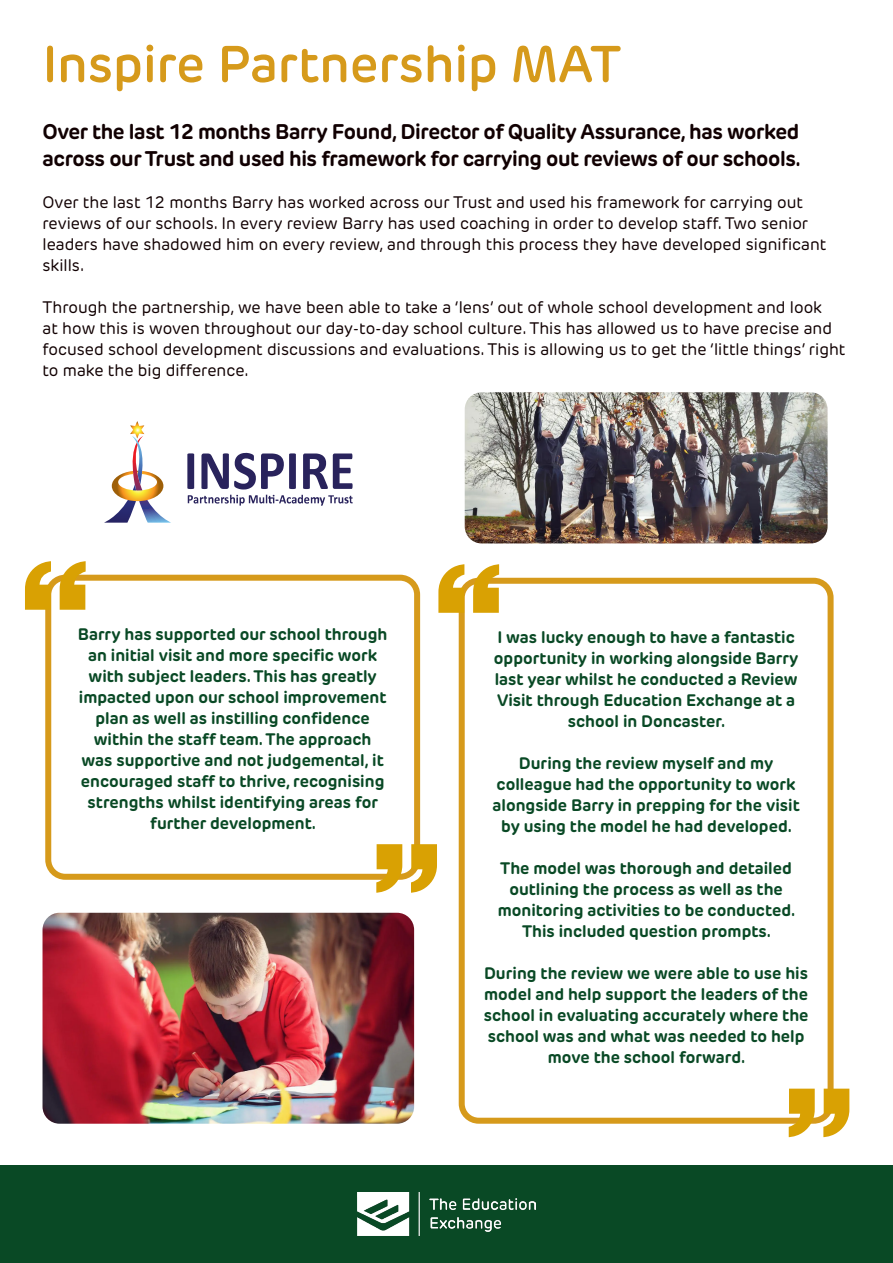
<style>
.page{position:relative;width:893px;height:1263px;background:#fff}
.page>*{position:absolute;margin:0;border:0;box-sizing:border-box;transform-origin:0 0}
.t1{font:600 51px "New Rubrik";color:#d69a1b}
.t2{font:700 21px/27px "New Rubrik";letter-spacing:-.02em;color:#110002}
.t3{font:700 16.5px/21px "New Rubrik";color:#094925;text-align:center}
.t4{font:16.5px/21px "New Rubrik";color:#110002}
</style>
<div class="page">
<div style="left:0;top:1165px;width:893px;height:98px;background:#094925"></div>
<img style="left:357px;top:1192px;width:179px;height:44px">
<svg style="left:187px;top:453px;width:7px;height:36px"></svg>
<svg style="left:201px;top:453px;width:95px;height:36px"></svg>
<svg style="left:303px;top:453px;width:50px;height:36px"></svg>
<svg style="left:188px;top:495px;width:165px;height:11px"></svg>
<img style="left:104px;top:421px;width:67px;height:102px">
<div style="left:45px;top:575px;width:375px;height:305px;border:6px solid #d69a1b;border-radius:17px"></div>
<svg style="left:60px;top:561px;width:26px;height:49px"></svg>
<svg style="left:25px;top:561px;width:26px;height:49px"></svg>
<svg style="left:376px;top:844px;width:26px;height:49px"></svg>
<svg style="left:411px;top:844px;width:26px;height:49px"></svg>
<div style="left:459px;top:578px;width:375px;height:546px;border:6px solid #d69a1b;border-radius:17px"></div>
<svg style="left:473px;top:564px;width:26px;height:49px"></svg>
<svg style="left:438px;top:564px;width:26px;height:49px"></svg>
<svg style="left:789px;top:1089px;width:26px;height:48px"></svg>
<svg style="left:823px;top:1089px;width:26px;height:48px"></svg>
<img style="left:43px;top:913px;width:371px;height:211px">
<img style="left:465px;top:392px;width:363px;height:151px">
<p class="t1" style="left:43px;top:33px;width:580px">Inspire Partnership MAT</p>
<p class="t2" style="left:43px;top:118px;width:760px">Over the last 12 months Barry Found, Director of Quality Assurance, has worked across our Trust and used his framework for carrying out reviews of our schools.</p>
<p class="t4" style="left:43px;top:192px;width:785px">Over the last 12 months Barry has worked across our Trust and used his framework for carrying out reviews of our schools. In every review Barry has used coaching in order to develop staff. Two senior leaders have shadowed him on every review, and through this process they have developed significant skills.</p>
<p class="t4" style="left:43px;top:297px;width:804px">Through the partnership, we have been able to take a ‘lens’ out of whole school development and look<br>at how this is woven throughout our day-to-day school culture. This has allowed us to have precise and focused school development discussions and evaluations. This is allowing us to get the ‘little things’ right to make the big difference.</p>
<p class="t3" style="left:78px;top:623px;width:311px">Barry has supported our school through an initial visit and more specific work with subject leaders. This has greatly impacted upon our school improvement plan as well as instilling confidence within the staff team. The approach was supportive and not judgemental, it encouraged staff to thrive, recognising strengths whilst identifying areas for further development.</p>
<p class="t3" style="left:494px;top:626px;width:306px">I was lucky enough to have a fantastic opportunity in working alongside Barry last year whilst he conducted a Review Visit through Education Exchange at a school in Doncaster.</p>
<p class="t3" style="left:492px;top:752px;width:309px">During the review myself and my colleague had the opportunity to work alongside Barry in prepping for the visit by using the model he had developed.</p>
<p class="t3" style="left:498px;top:857px;width:299px">The model was thorough and detailed outlining the process as well as the monitoring activities to be conducted.<br>This included question prompts.</p>
<p class="t3" style="left:484px;top:962px;width:326px">During the review we were able to use his model and help support the leaders of the school in evaluating accurately where the school was and what was needed to help move the school forward.</p>
</div>
